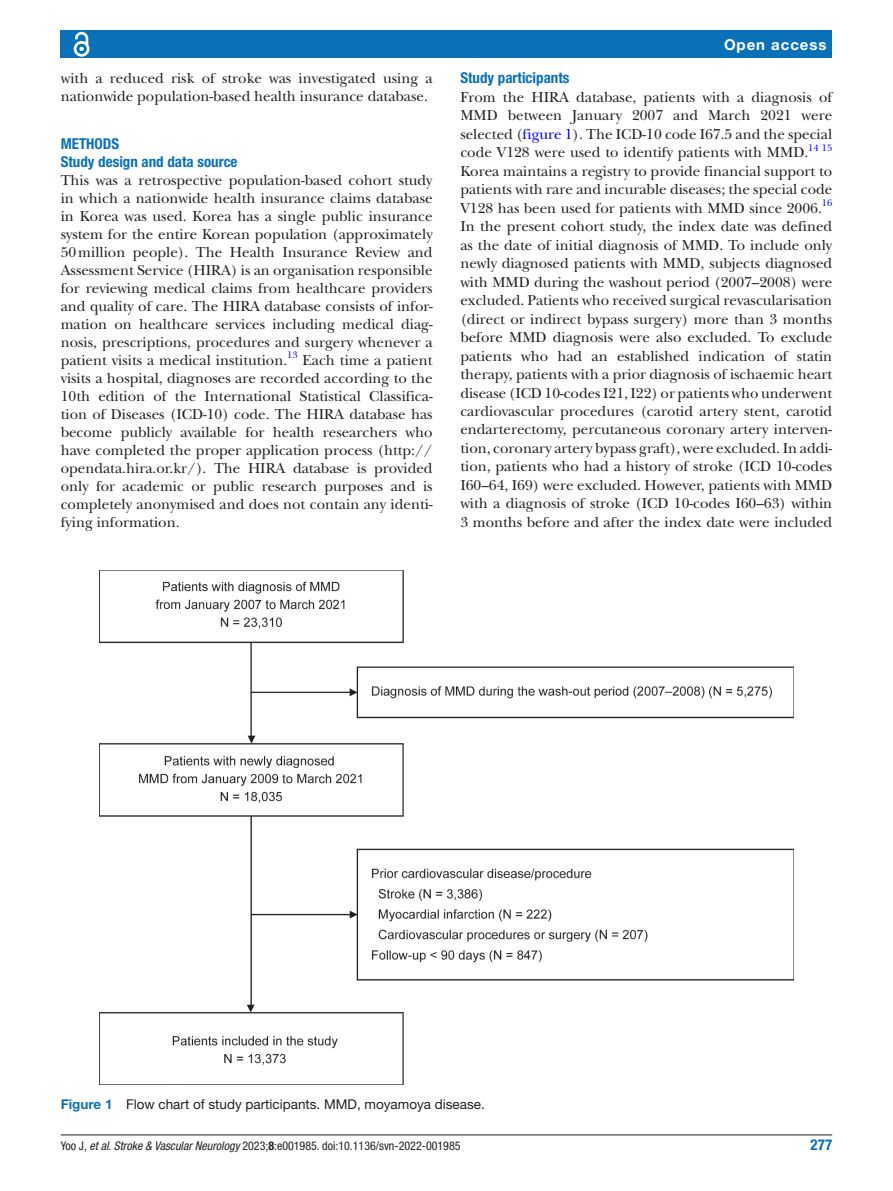
<style>
.page{position:relative;width:893px;height:1191px;background:#fff}
.page>*{position:absolute;margin:0;border:0;box-sizing:border-box;transform-origin:0 0}
.t1{font:15px/18.5px "New Baskerville";color:#231f20;text-align:justify}
.t2{font:700 condensed 15px/18px "Helvetica Neue LT Std";color:#0a71b9}
.t3{font:700 15px "Helvetica Neue LT Std";letter-spacing:.065em;color:#fff}
.t4{font:13.5px "Helvetica Neue LT Std";color:#231f20}
.t5{font:condensed 12px "Helvetica Neue LT Std";color:#231f20}
.t6{font:9.9px "New Baskerville";color:#00f}
.s1{color:#00f}
.s2{font-weight:700;color:#0a71b9}
.s3{font-style:italic}
.s4{font-weight:700}
</style>
<div class="page">
<hr style="left:61px;top:1134px;width:771px;height:1px;background:#231f20">
<div style="left:61px;top:31px;width:771px;height:27px;background:#0a71b9"></div>
<svg style="left:73px;top:31px;width:17px;height:26px"></svg>
<img style="left:99px;top:570px;width:695px;height:514px">
<p class="t1" style="left:61px;top:69px;width:373px;line-height:18px">with a reduced risk of stroke was investigated using a nationwide population-based health insurance database.</p>
<p class="t2" style="left:61px;top:134px;width:178px">METHODS<br>Study design and data source</p>
<p class="t1" style="left:61px;top:171px;width:373px;line-height:18px">This was a retrospective population-based cohort study in which a nationwide health insurance claims database in Korea was used. Korea has a single public insurance system for the entire Korean population (approximately 50million people). The Health Insurance Review and Assessment Service (HIRA) is an organisation responsible for reviewing medical claims from healthcare providers and quality of care. The HIRA database consists of infor&shy;mation on healthcare services including medical diag&shy;nosis, prescriptions, procedures and surgery whenever a patient visits a medical institution.</p>
<p class="t6" style="left:287px;top:349px;width:12px">13</p>
<p class="t1" style="left:61px;top:351px;width:373px;line-height:18px;text-indent:242px">Each time a patient visits a hospital, diagnoses are recorded according to the 10th edition of the International Statistical Classifica&shy;tion of Diseases (ICD-10) code. The HIRA database has become publicly available for health researchers who have completed the proper application process (http:// opendata.hira.or.kr/). The HIRA database is provided only for academic or public research purposes and is completely anonymised and does not contain any identi&shy;fying information.</p>
<p class="t3" style="left:724px;top:35px;width:104px">Open access</p>
<p class="t2" style="left:460px;top:69px;width:111px">Study participants</p>
<p class="t1" style="left:460px;top:88px;width:373px">From the HIRA database, patients with a diagnosis of MMD between January 2007 and March 2021 were selected (<span class="s1">figure 1</span>). The ICD-10 code I67.5 and the special code V128 were used to identify patients with MMD.</p>
<p class="t6" style="left:808px;top:142px;width:25px">14 15</p>
<p class="t1" style="left:460px;top:162px;width:373px">Korea maintains a registry to provide financial support to patients with rare and incurable diseases; the special code V128 has been used for patients with MMD since 2006.</p>
<p class="t6" style="left:822px;top:197px;width:12px">16</p>
<p class="t1" style="left:460px;top:217px;width:373px">In the present cohort study, the index date was defined as the date of initial diagnosis of MMD. To include only newly diagnosed patients with MMD, subjects diagnosed with MMD during the washout period (2007–2008) were excluded. Patients who received surgical revascularisation (direct or indirect bypass surgery) more than 3 months before MMD diagnosis were also excluded. To exclude patients who had an established indication of statin therapy, patients with a prior diagnosis of ischaemic heart disease (ICD 10-codes I21, I22) or patients who underwent cardiovascular procedures (carotid artery stent, carotid endarterectomy, percutaneous coronary artery interven&shy;tion, coronary artery bypass graft), were excluded. In addi&shy;tion, patients who had a history of stroke (ICD 10-codes I60–64, I69) were excluded. However, patients with MMD with a diagnosis of stroke (ICD 10-codes I60–63) within 3 months before and after the index date were included</p>
<p class="t4" style="left:61px;top:1096px;width:426px"><span class="s2">Figure 1</span> Flow chart of study participants. MMD, moyamoya disease.</p>
<p class="t5" style="left:61px;top:1138px;width:401px">Yoo J, <span class="s3">et al</span>. <span class="s3">Stroke &amp; Vascular Neurology</span> 2023;<span class="s4">8</span>:e001985. doi:10.1136/svn-2022-001985</p>
<p class="t2" style="left:811px;top:1135px;width:23px">277</p>
</div>
